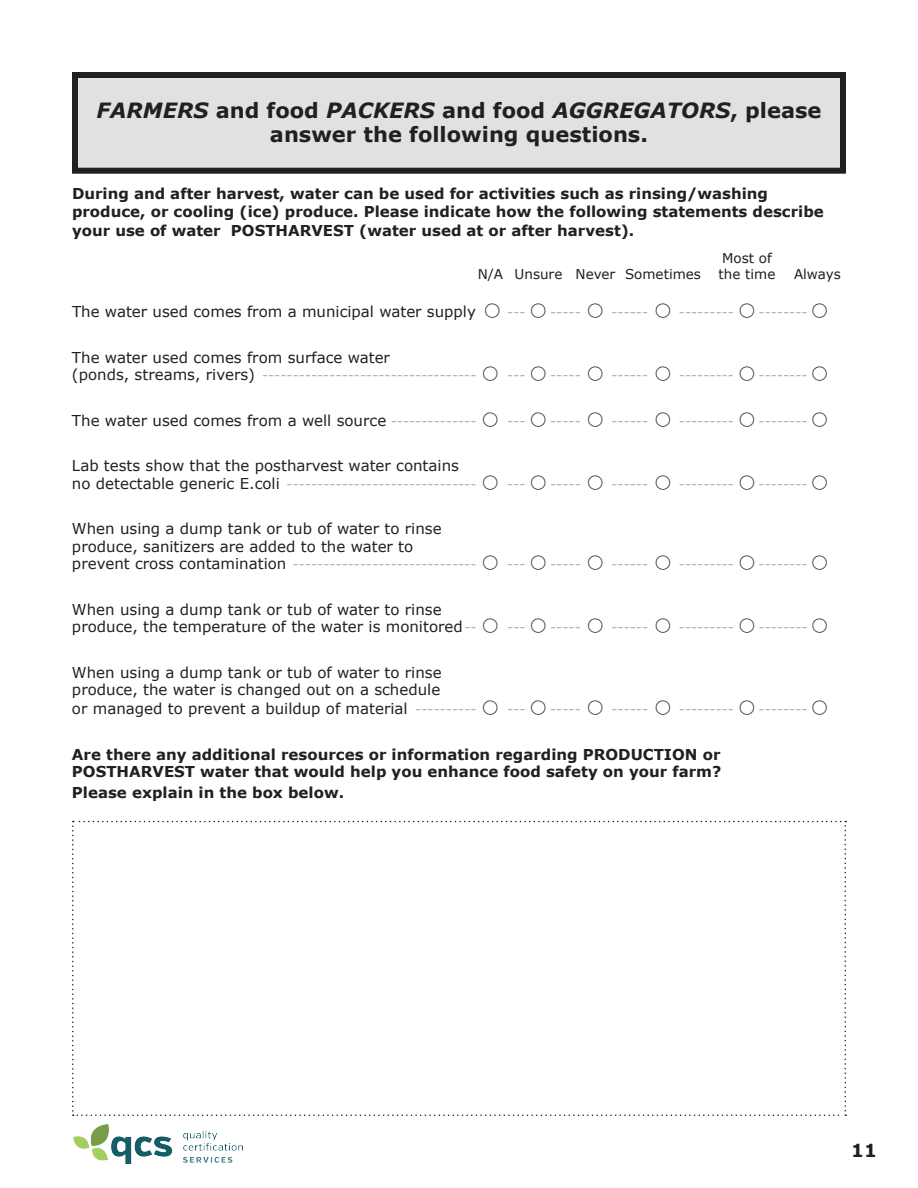
<style>
.page{position:relative;width:918px;height:1188px;background:#fff}
.page>*{position:absolute;margin:0;border:0;box-sizing:border-box;transform-origin:0 0}
.t1{font:700 21px/24.2px "Verdana";color:#231f20;text-align:center}
.t2{font:700 18px "Verdana";color:#231f20}
.t3{font:15px/17.2px "Verdana";color:#231f20}
.t4{font:700 15px/18.5px "Verdana";color:#231f20}
.t5{font:13.5px "Verdana";color:#a8a9ad}
.t6{font:13.5px "Verdana";color:#231f20}
.s1{font-style:italic}
.s2{font-family:"OMR Bubbles L Cextended"}
.s3{font-size:13.5px;color:#a8a9ad}
.s4{font-size:15px;color:#231f20}
.s5{font-family:"OMR Bubbles L Cextended";font-size:15px;color:#231f20}
</style>
<div class="page">
<svg style="left:72px;top:821px;width:774px;height:295px"></svg>
<div style="left:75px;top:75px;width:768px;height:96px;background:#e0e1e3"></div>
<div style="left:72px;top:72px;width:774px;height:102px;border:6px solid #231f20"></div>
<img style="left:73px;top:1124px;width:170px;height:40px">
<h1 class="t1" style="left:97px;top:98px;width:726px"><span class="s1">FARMERS</span> and food <span class="s1">PACKERS</span> and food <span class="s1">AGGREGATORS</span>, please answer the following questions.</h1>
<p class="t4" style="left:72px;top:184px;width:753px">During and after harvest, water can be used for activities such as rinsing/washing produce, or cooling (ice) produce. Please indicate how the following statements describe your use of water POSTHARVEST (water used at or after harvest).</p>
<p class="t6" style="left:722px;top:249px;width:51px">Most of</p>
<p class="t6" style="left:478px;top:265px;width:225px">N/A Unsure Never Sometimes</p>
<p class="t6" style="left:719px;top:265px;width:58px">the time</p>
<p class="t6" style="left:794px;top:265px;width:48px">Always</p>
<p class="t3" style="left:72px;top:303px;width:756px">The water used comes from a municipal water supply <span class="s2">`</span> <span class="s3">---</span> <span class="s2">`</span> <span class="s3">-----</span> <span class="s2">`</span> <span class="s3">------</span> <span class="s2">`</span> <span class="s3">---------</span> <span class="s2">`</span> <span class="s3">--------</span> <span class="s2">`</span></p>
<p class="t3" style="left:72px;top:348px;width:320px">The water used comes from surface water</p>
<p class="t5" style="left:72px;top:366px;width:756px"><span class="s4">(ponds, streams, rivers)</span> ----------------------------------- <span class="s5">`</span> --- <span class="s5">`</span> ----- <span class="s5">`</span> ------ <span class="s5">`</span> --------- <span class="s5">`</span> -------- <span class="s5">`</span></p>
<p class="t5" style="left:72px;top:411px;width:756px"><span class="s4">The water used comes from a well source</span> -------------- <span class="s5">`</span> --- <span class="s5">`</span> ----- <span class="s5">`</span> ------ <span class="s5">`</span> --------- <span class="s5">`</span> -------- <span class="s5">`</span></p>
<p class="t3" style="left:72px;top:457px;width:389px">Lab tests show that the postharvest water contains</p>
<p class="t5" style="left:72px;top:474px;width:756px"><span class="s4">no detectable generic E.coli</span> ------------------------------- <span class="s5">`</span> --- <span class="s5">`</span> ----- <span class="s5">`</span> ------ <span class="s5">`</span> --------- <span class="s5">`</span> -------- <span class="s5">`</span></p>
<p class="t3" style="left:72px;top:520px;width:371px">When using a dump tank or tub of water to rinse produce, sanitizers are added to the water to</p>
<p class="t5" style="left:72px;top:555px;width:756px"><span class="s4">prevent cross contamination</span> ------------------------------ <span class="s5">`</span> --- <span class="s5">`</span> ----- <span class="s5">`</span> ------ <span class="s5">`</span> --------- <span class="s5">`</span> -------- <span class="s5">`</span></p>
<p class="t3" style="left:72px;top:600px;width:756px">When using a dump tank or tub of water to rinse<br>produce, the temperature of the water is monitored<span class="s3">--</span> <span class="s2">`</span> <span class="s3">---</span> <span class="s2">`</span> <span class="s3">-----</span> <span class="s2">`</span> <span class="s3">------</span> <span class="s2">`</span> <span class="s3">---------</span> <span class="s2">`</span> <span class="s3">--------</span> <span class="s2">`</span></p>
<p class="t3" style="left:72px;top:663px;width:371px">When using a dump tank or tub of water to rinse produce, the water is changed out on a schedule</p>
<p class="t5" style="left:72px;top:700px;width:756px"><span class="s4">or managed to prevent a buildup of material</span> ---------- <span class="s5">`</span> --- <span class="s5">`</span> ----- <span class="s5">`</span> ------ <span class="s5">`</span> --------- <span class="s5">`</span> -------- <span class="s5">`</span></p>
<p class="t4" style="left:72px;top:745px;width:651px;line-height:17.2px">Are there any additional resources or information regarding PRODUCTION or<br>POSTHARVEST water that would help you enhance food safety on your farm?</p>
<p class="t4" style="left:72px;top:783px;width:274px">Please explain in the box below.</p>
<h2 class="t2" style="left:851px;top:1137px;width:27px">11</h2>
</div>
